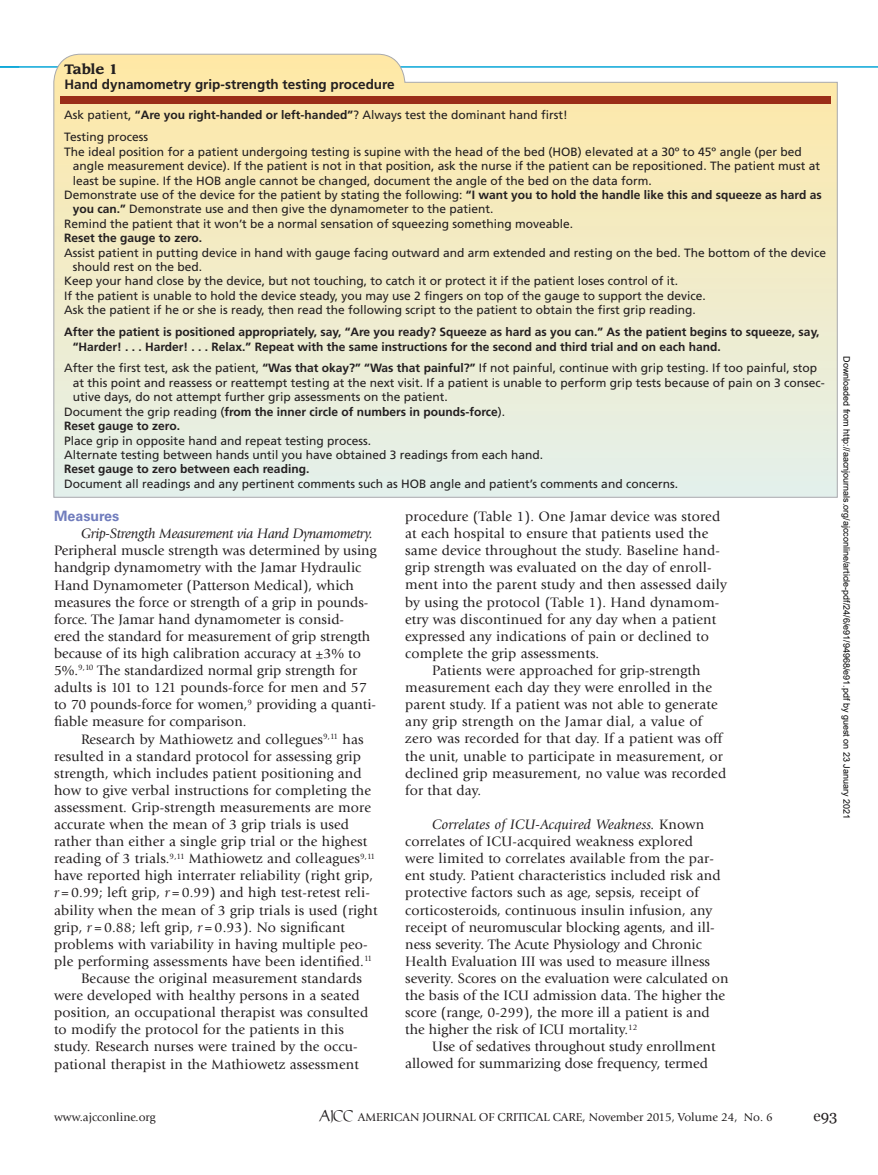
<style>
.page{position:relative;width:878px;height:1175px;background:#fff}
.page>*{position:absolute;margin:0;border:0;box-sizing:border-box;transform-origin:0 0}
.t1{font:15px "Georgia";color:#231f20}
.t2{font:14.25px/17.1px "Giovanni Std";letter-spacing:.01em;color:#231f20}
.t3{font:italic 14.25px "Giovanni Std";letter-spacing:-.02em;color:#231f20}
.t4{font:700 14.25px "Univers LT Std";color:#717dbd}
.t5{font:700 13.5px "Frutiger";color:#231f20}
.t6{font:700 13.5px "Leawood Std";color:#231f20}
.t7{font:12px/21.9px "Frutiger";color:#231f20}
.t8{font:700 12px/14.4px "Frutiger";color:#231f20}
.t9{font:12px "Giovanni Std";color:#231f20}
.t10{font:9px "Arial";color:#000}
.s1{font-weight:700}
.s2{font-weight:400}
.s3{font-style:italic}
.s4{font-family:"Publius";font-size:13.5px}
</style>
<div class="page">
<hr style="left:0;top:66px;width:878px;height:2px;background:#08a6d8">
<svg style="left:53px;top:54px;width:784px;height:443px;background:#f0ebcb"></svg>
<div style="left:60px;top:96px;width:771px;height:7px;background:#9a2d17"></div>
<p class="t6" style="left:64px;top:61px;width:55px">Table 1</p>
<p class="t5" style="left:64px;top:77px;width:332px">Hand dynamometry grip-strength testing procedure</p>
<p class="t7" style="left:64px;top:104px;width:505px">Ask patient, <span class="s1">“Are you right-handed or left-handed”</span>? Always test the dominant hand first!<br>Testing process</p>
<p class="t7" style="left:64px;top:141px;width:739px">The ideal position for a patient undergoing testing is supine with the head of the bed (HOB) elevated at a 30º to 45º angle (per bed</p>
<p class="t7" style="left:73px;top:155px;width:748px">angle measurement device). If the patient is not in that position, ask the nurse if the patient can be repositioned. The patient must at</p>
<p class="t7" style="left:73px;top:169px;width:580px">least be supine. If the HOB angle cannot be changed, document the angle of the bed on the data form.</p>
<p class="t7" style="left:64px;top:184px;width:759px">Demonstrate use of the device for the patient by stating the following: <span class="s1">“I want you to hold the handle like this and squeeze as hard as</span></p>
<p class="t7" style="left:73px;top:198px;width:422px"><span class="s1">you can.”</span> Demonstrate use and then give the dynamometer to the patient.</p>
<p class="t7" style="left:64px;top:213px;width:510px">Remind the patient that it won’t be a normal sensation of squeezing something moveable.</p>
<p class="t8" style="left:64px;top:231px;width:139px">Reset the gauge to zero.</p>
<p class="t7" style="left:64px;top:241px;width:763px">Assist patient in putting device in hand with gauge facing outward and arm extended and resting on the bed. The bottom of the device</p>
<p class="t7" style="left:73px;top:256px;width:131px">should rest on the bed.</p>
<p class="t7" style="left:64px;top:270px;width:615px">Keep your hand close by the device, but not touching, to catch it or protect it if the patient loses control of it.</p>
<p class="t7" style="left:64px;top:285px;width:643px">If the patient is unable to hold the device steady, you may use 2 fingers on top of the gauge to support the device.</p>
<p class="t7" style="left:64px;top:299px;width:633px">Ask the patient if he or she is ready, then read the following script to the patient to obtain the first grip reading.</p>
<p class="t8" style="left:73px;top:325px;width:748px;text-indent:-9px">After the patient is positioned appropriately, say, “Are you ready? Squeeze as hard as you can.” As the patient begins to squeeze, say, “Harder! . . . Harder! . . . Relax.” Repeat with the same instructions for the second and third trial and on each hand.</p>
<p class="t7" style="left:64px;top:357px;width:754px">After the first test, ask the patient, <span class="s1">“Was that okay?” “Was that painful?”</span> If not painful, continue with grip testing. If too painful, stop</p>
<p class="t7" style="left:73px;top:372px;width:753px">at this point and reassess or reattempt testing at the next visit. If a patient is unable to perform grip tests because of pain on 3 consec-</p>
<p class="t7" style="left:73px;top:386px;width:376px">utive days, do not attempt further grip assessments on the patient.</p>
<p class="t8" style="left:64px;top:404px;width:442px"><span class="s2">Document the grip reading (</span>from the inner circle of numbers in pounds-force<span class="s2">).</span></p>
<p class="t8" style="left:64px;top:419px;width:117px">Reset gauge to zero.</p>
<p class="t7" style="left:64px;top:433px;width:480px;line-height:14.4px">Place grip in opposite hand and repeat testing process.<br>Alternate testing between hands until you have obtained 3 readings from each hand.</p>
<p class="t8" style="left:64px;top:462px;width:246px">Reset gauge to zero between each reading.</p>
<p class="t7" style="left:64px;top:472px;width:615px">Document all readings and any pertinent comments such as HOB angle and patient’s comments and concerns.</p>
<p class="t4" style="left:54px;top:508px;width:67px">Measures</p>
<p class="t3" style="left:81px;top:525px;width:293px">Grip-Strength Measurement via Hand Dynamometry.</p>
<p class="t2" style="left:54px;top:542px;width:324px">Peripheral muscle strength was determined by using handgrip dynamometry with the Jamar Hydraulic Hand Dynamometer (Patterson Medical), which measures the force or strength of a grip in pounds&shy;force. The Jamar hand dynamometer is consid-<br>ered the standard for measurement of grip strength because of its high calibration accuracy at ±3% to 5%.<sup>9,10</sup> The standardized normal grip strength for adults is 101 to 121 pounds-force for men and 57 to 70 pounds-force for women,<sup>9</sup> providing a quanti&shy;fiable measure for comparison.</p>
<p class="t2" style="left:81px;top:730px;width:284px">Research by Mathiowetz and collegues<sup>9,11</sup> has</p>
<p class="t2" style="left:54px;top:747px;width:308px">resulted in a standard protocol for assessing grip</p>
<p class="t2" style="left:54px;top:764px;width:309px">strength, which includes patient positioning and</p>
<p class="t2" style="left:54px;top:781px;width:318px">how to give verbal instructions for completing the</p>
<p class="t2" style="left:54px;top:799px;width:318px">assessment. Grip-strength measurements are more</p>
<p class="t2" style="left:54px;top:816px;width:296px">accurate when the mean of 3 grip trials is used</p>
<p class="t2" style="left:54px;top:833px;width:315px">rather than either a single grip trial or the highest</p>
<p class="t2" style="left:54px;top:850px;width:322px">reading of 3 trials.<sup>9,11</sup> Mathiowetz and colleagues<sup>9,11</sup></p>
<p class="t2" style="left:54px;top:867px;width:321px">have reported high interrater reliability (right grip,</p>
<p class="t2" style="left:54px;top:884px;width:317px"><span class="s3">r</span> = 0.99; left grip, <span class="s3">r</span> = 0.99) and high test-retest reli-</p>
<p class="t2" style="left:54px;top:901px;width:325px">ability when the mean of 3 grip trials is used (right</p>
<p class="t2" style="left:54px;top:918px;width:292px">grip, <span class="s3">r</span> = 0.88; left grip, <span class="s3">r</span> = 0.93). No significant</p>
<p class="t2" style="left:54px;top:935px;width:315px">problems with variability in having multiple peo-</p>
<p class="t2" style="left:54px;top:952px;width:319px">ple performing assessments have been identified.<sup>11</sup></p>
<p class="t2" style="left:81px;top:970px;width:282px">Because the original measurement standards</p>
<p class="t2" style="left:54px;top:987px;width:307px">were developed with healthy persons in a seated</p>
<p class="t2" style="left:54px;top:1004px;width:315px">position, an occupational therapist was consulted</p>
<p class="t2" style="left:54px;top:1021px;width:291px">to modify the protocol for the patients in this</p>
<p class="t2" style="left:54px;top:1038px;width:305px">study. Research nurses were trained by the occu-</p>
<p class="t2" style="left:54px;top:1055px;width:306px">pational therapist in the Mathiowetz assessment</p>
<p class="t2" style="left:405px;top:508px;width:316px">procedure (Table 1). One Jamar device was stored</p>
<p class="t2" style="left:405px;top:525px;width:304px">at each hospital to ensure that patients used the</p>
<p class="t2" style="left:405px;top:542px;width:316px">same device throughout the study. Baseline hand-</p>
<p class="t2" style="left:405px;top:559px;width:308px">grip strength was evaluated on the day of enroll-</p>
<p class="t2" style="left:405px;top:576px;width:323px">ment into the parent study and then assessed daily</p>
<p class="t2" style="left:405px;top:593px;width:316px">by using the protocol (Table 1). Hand dynamom-</p>
<p class="t2" style="left:405px;top:610px;width:313px">etry was discontinued for any day when a patient</p>
<p class="t2" style="left:405px;top:627px;width:305px">expressed any indications of pain or declined to</p>
<p class="t2" style="left:405px;top:645px;width:195px">complete the grip assessments.</p>
<p class="t2" style="left:432px;top:662px;width:270px">Patients were approached for grip-strength</p>
<p class="t2" style="left:405px;top:679px;width:308px">measurement each day they were enrolled in the</p>
<p class="t2" style="left:405px;top:696px;width:314px">parent study. If a patient was not able to generate</p>
<p class="t2" style="left:405px;top:713px;width:298px">any grip strength on the Jamar dial, a value of</p>
<p class="t2" style="left:405px;top:730px;width:318px">zero was recorded for that day. If a patient was off</p>
<p class="t2" style="left:405px;top:747px;width:319px">the unit, unable to participate in measurement, or</p>
<p class="t2" style="left:405px;top:764px;width:322px">declined grip measurement, no value was recorded</p>
<p class="t2" style="left:405px;top:781px;width:78px">for that day.</p>
<p class="t2" style="left:405px;top:816px;width:325px;text-indent:27px"><span class="s3">Correlates of ICU-Acquired Weakness.</span> Known correlates of ICU-acquired weakness explored<br>were limited to correlates available from the par&shy;ent study. Patient characteristics included risk and protective factors such as age, sepsis, receipt of corticosteroids, continuous insulin infusion, any receipt of neuromuscular blocking agents, and ill&shy;ness severity. The Acute Physiology and Chronic Health Evaluation III was used to measure illness severity. Scores on the evaluation were calculated on the basis of the ICU admission data. The higher the score (range, 0-299), the more ill a patient is and the higher the risk of ICU mortality.<sup>12</sup></p>
<p class="t2" style="left:405px;top:1038px;width:312px;text-indent:27px">Use of sedatives throughout study enrollment allowed for summarizing dose frequency, termed</p>
<p class="t10" style="left:850px;top:356px;width:464px;rotate:90deg">Downloaded from http://aacnjournals.org/ajcconline/article-pdf/24/6/e91/94968/e91.pdf by guest on 23 January 2021</p>
<p class="t9" style="left:54px;top:1110px;width:103px">www.ajcconline.org</p>
<p class="t9" style="left:319px;top:1110px;width:455px"><span class="s4">AJCC</span> AMERICAN JOURNAL OF CRITICAL CARE, November 2015, Volume 24, No. 6</p>
<p class="t1" style="left:813px;top:1104px;width:26px">e93</p>
</div>
